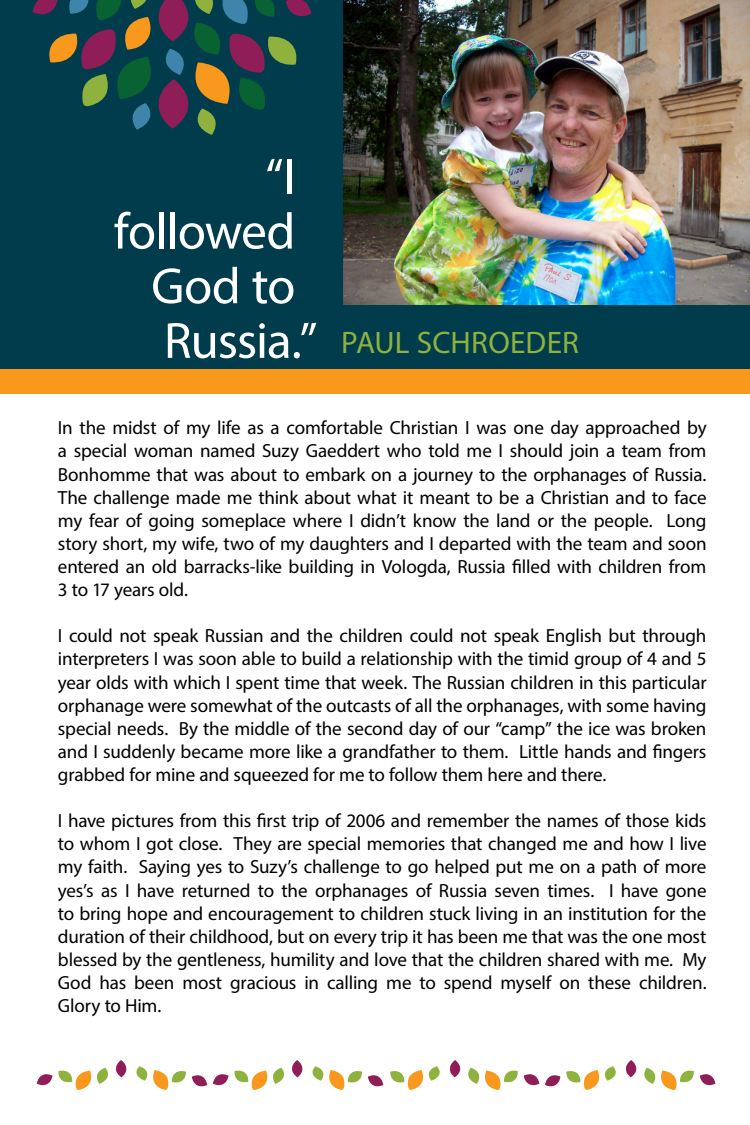
<style>
.page{position:relative;width:750px;height:1125px;background:#fff}
.page>*{position:absolute;margin:0;border:0;box-sizing:border-box;transform-origin:0 0}
.t1{font:51.25px/54.6px "Myriad Pro";letter-spacing:-.02em;color:#fff;text-align:right}
.t2{font:31.25px "Myriad Pro";letter-spacing:.005em;color:#8eb23d}
.t3{font:19px/23.1px "Myriad Pro";letter-spacing:-.01em;color:#000;text-align:justify}
</style>
<div class="page">
<div style="left:0;top:0;width:750px;height:370px;background:#003c4b"></div>
<div style="left:0;top:369px;width:750px;height:25px;background:#f8981c"></div>
<svg style="left:449px;top:1060px;width:69px;height:30px"></svg>
<svg style="left:524px;top:1074px;width:15px;height:12px"></svg>
<svg style="left:390px;top:1066px;width:50px;height:24px"></svg>
<svg style="left:625px;top:1060px;width:69px;height:30px"></svg>
<svg style="left:700px;top:1074px;width:15px;height:12px"></svg>
<svg style="left:566px;top:1066px;width:50px;height:24px"></svg>
<svg style="left:545px;top:1075px;width:15px;height:12px"></svg>
<svg style="left:213px;top:1060px;width:90px;height:30px"></svg>
<svg style="left:312px;top:1066px;width:50px;height:24px"></svg>
<svg style="left:368px;top:1075px;width:15px;height:12px"></svg>
<svg style="left:58px;top:1060px;width:69px;height:30px"></svg>
<svg style="left:37px;top:1074px;width:15px;height:12px"></svg>
<svg style="left:136px;top:1066px;width:50px;height:24px"></svg>
<svg style="left:192px;top:1075px;width:15px;height:12px"></svg>
<svg style="left:33px;top:0;width:278px;height:135px"></svg>
<img style="left:343px;top:0;width:407px;height:305px">
<p class="t1" style="left:114px;top:149px;width:183px">“I followed<br>God to</p>
<p class="t1" style="left:164px;top:313px;width:155px">Russia.”</p>
<p class="t2" style="left:341px;top:323px;width:239px">PAUL SCHROEDER</p>
<p class="t3" style="left:58px;top:416px;width:650px">In the midst of my life as a comfortable Christian I was one day approached by a special woman named Suzy Gaeddert who told me I should join a team from Bonhomme that was about to embark on a journey to the orphanages of Russia.<br>The challenge made me think about what it meant to be a Christian and to face my fear of going someplace where I didn’t know the land or the people. Long story short, my wife, two of my daughters and I departed with the team and soon entered an old barracks-like building in Vologda, Russia filled with children from 3 to 17 years old.</p>
<p class="t3" style="left:58px;top:624px;width:650px">I could not speak Russian and the children could not speak English but through interpreters I was soon able to build a relationship with the timid group of 4 and 5 year olds with which I spent time that week. The Russian children in this particular orphanage were somewhat of the outcasts of all the orphanages, with some having special needs. By the middle of the second day of our “camp” the ice was broken and I suddenly became more like a grandfather to them. Little hands and fingers grabbed for mine and squeezed for me to follow them here and there.</p>
<p class="t3" style="left:58px;top:809px;width:650px">I have pictures from this first trip of 2006 and remember the names of those kids to whom I got close. They are special memories that changed me and how I live my faith. Saying yes to Suzy’s challenge to go helped put me on a path of more yes’s as I have returned to the orphanages of Russia seven times. I have gone to bring hope and encouragement to children stuck living in an institution for the duration of their childhood, but on every trip it has been me that was the one most blessed by the gentleness, humility and love that the children shared with me. My God has been most gracious in calling me to spend myself on these children.<br>Glory to Him.</p>
</div>
